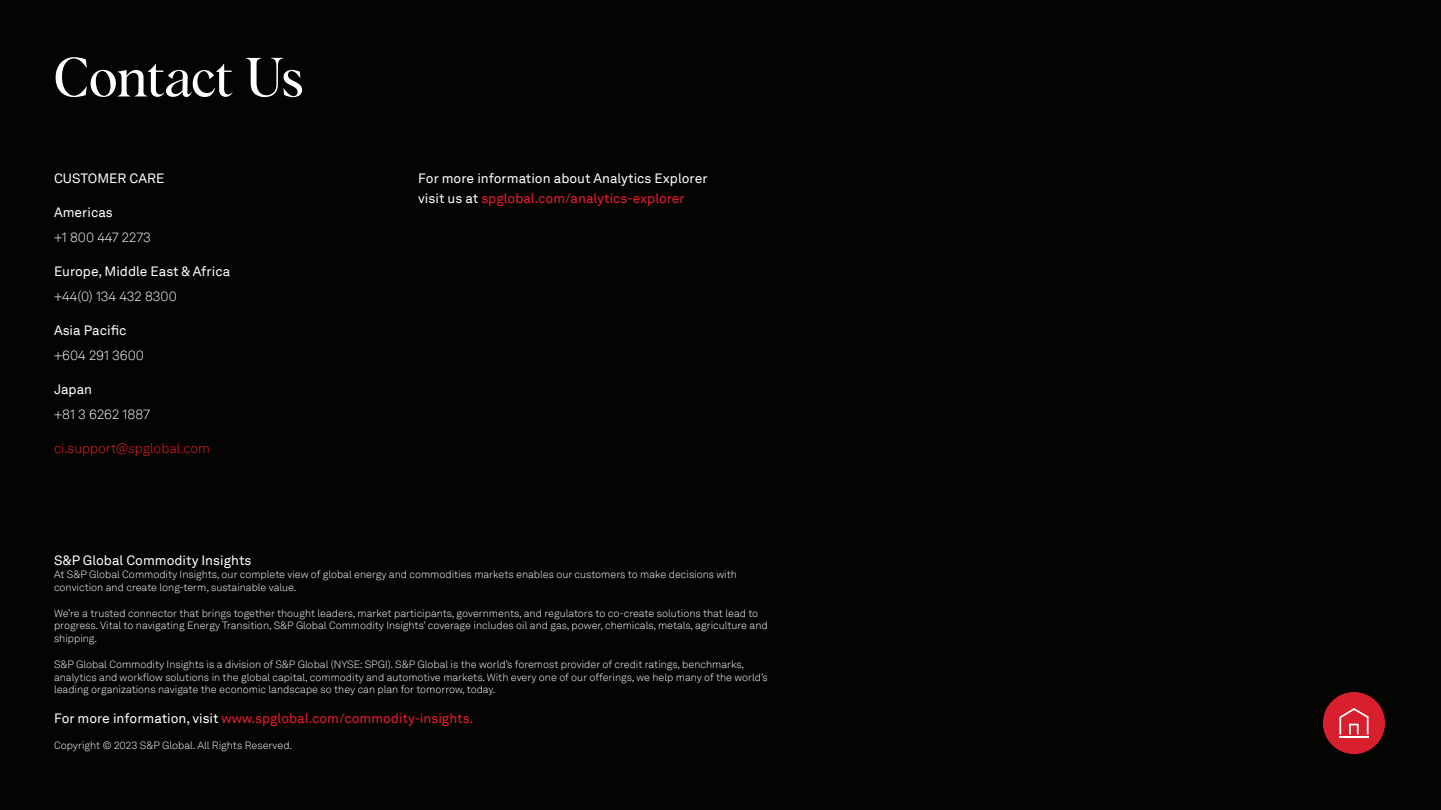
<style>
.page{position:relative;width:1441px;height:810px;background:#fff}
.page>*{position:absolute;margin:0;border:0;box-sizing:border-box;transform-origin:0 0}
.t1{font:54px "Albra";letter-spacing:-.01em;color:#fff}
.t2{font:13.5px/20.2px "Akkurat LLTT";color:#fff}
.t3{font:13.5px "Akkurat LLTT";color:#ee1b2d}
.t4{font:300 13.5px "Akkurat LLTT";color:#fff}
.t5{font:300 13.5px "Akkurat LLTT";color:#ee1b2d}
.t6{font:300 10.5px/12.6px "Akkurat LLTT";color:#fff}
.s1{color:#ee1b2d}
.s2{color:#fff}
</style>
<div class="page">
<div style="left:0;top:0;width:1440px;height:810px;background:#040503"></div>
<div style="left:1322px;top:692px;width:62px;height:62px;background:#d81f2d;border-radius:50%"></div>
<svg style="left:1339px;top:708px;width:29px;height:26px"></svg>
<hr style="left:1339px;top:736px;width:29px;height:2px;background:#fff">
<h1 class="t1" style="left:54px;top:38px;width:251px">Contact Us</h1>
<p class="t2" style="left:54px;top:168px;width:112px">CUSTOMER CARE</p>
<p class="t2" style="left:54px;top:202px;width:60px">Americas</p>
<p class="t4" style="left:54px;top:228px;width:98px">+1 800 447 2273</p>
<p class="t2" style="left:54px;top:261px;width:178px">Europe, Middle East &amp; Africa</p>
<p class="t4" style="left:54px;top:287px;width:124px">+44(0) 134 432 8300</p>
<p class="t2" style="left:54px;top:320px;width:74px">Asia Pacific</p>
<p class="t4" style="left:54px;top:346px;width:91px">+604 291 3600</p>
<p class="t2" style="left:54px;top:379px;width:40px">Japan</p>
<p class="t4" style="left:54px;top:405px;width:98px">+81 3 6262 1887</p>
<p class="t5" style="left:54px;top:439px;width:158px">ci.support@spglobal.com</p>
<p class="t2" style="left:418px;top:168px;width:291px">For more information about Analytics Explorer visit us at <span class="s1">spglobal.com/analytics-explorer</span></p>
<p class="t2" style="left:54px;top:550px;width:199px">S&amp;P Global Commodity Insights</p>
<p class="t6" style="left:54px;top:568px;width:684px">At S&amp;P Global Commodity Insights, our complete view of global energy and commodities markets enables our customers to make decisions with conviction and create long-term, sustainable value.</p>
<p class="t6" style="left:54px;top:606px;width:715px">We’re a trusted connector that brings together thought leaders, market participants, governments, and regulators to co-create solutions that lead to progress. Vital to navigating Energy Transition, S&amp;P Global Commodity Insights’ coverage includes oil and gas, power, chemicals, metals, agriculture and shipping.</p>
<p class="t6" style="left:54px;top:658px;width:715px">S&amp;P Global Commodity Insights is a division of S&amp;P Global (NYSE: SPGI). S&amp;P Global is the world’s foremost provider of credit ratings, benchmarks, analytics and workflow solutions in the global capital, commodity and automotive markets. With every one of our offerings, we help many of the world’s leading organizations navigate the economic landscape so they can plan for tomorrow, today.</p>
<p class="t3" style="left:54px;top:708px;width:421px"><span class="s2">For more information, visit</span> www.spglobal.com/commodity-insights.</p>
<p class="t6" style="left:54px;top:739px;width:240px">Copyright © 2023 S&amp;P Global. All Rights Reserved.</p>
</div>
